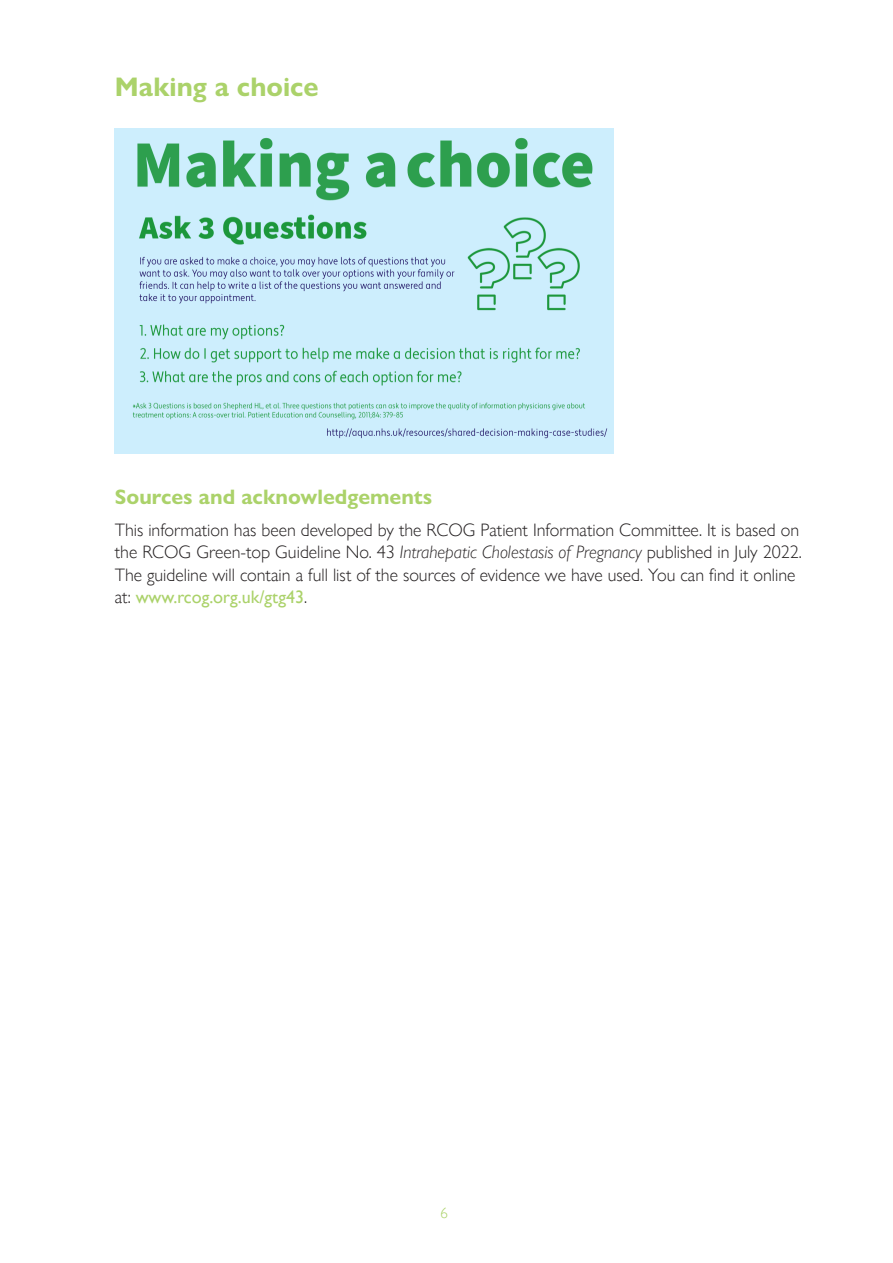
<style>
.page{position:relative;width:893px;height:1263px;background:#fff}
.page>*{position:absolute;margin:0;border:0;box-sizing:border-box;transform-origin:0 0}
.PI_heading_A{font:700 27px "Gill Sans Nova";color:#abd26a}
.PI_heading_B{font:700 21px "Gill Sans Nova";color:#abd26a}
.PI_body_text{font:300 18px/22.5px "Gill Sans Nova";color:#231f20}
.t1{font:300 15px "Gill Sans Nova";color:#abd26a}
.s1{font-style:italic}
.s2{font-weight:400;color:#abd26a}
</style>
<div class="page">
<img style="left:115px;top:129px;width:499px;height:324px">
<p class="PI_heading_A" style="left:115px;top:70px;width:205px">Making a choice</p>
<p class="PI_heading_B" style="left:115px;top:484px;width:319px">Sources and acknowledgements</p>
<p class="PI_body_text" style="left:115px;top:519px;width:688px">This information has been developed by the RCOG Patient Information Committee. It is based on the RCOG Green-top Guideline No. 43 <span class="s1">Intrahepatic Cholestasis of Pregnancy</span> published in July 2022.<br>The guideline will contain a full list of the sources of evidence we have used. You can find it online at: <span class="s2">www.rcog.org.uk/gtg43</span>.</p>
<p class="t1" style="left:441px;top:1204px;width:9px">6</p>
</div>
